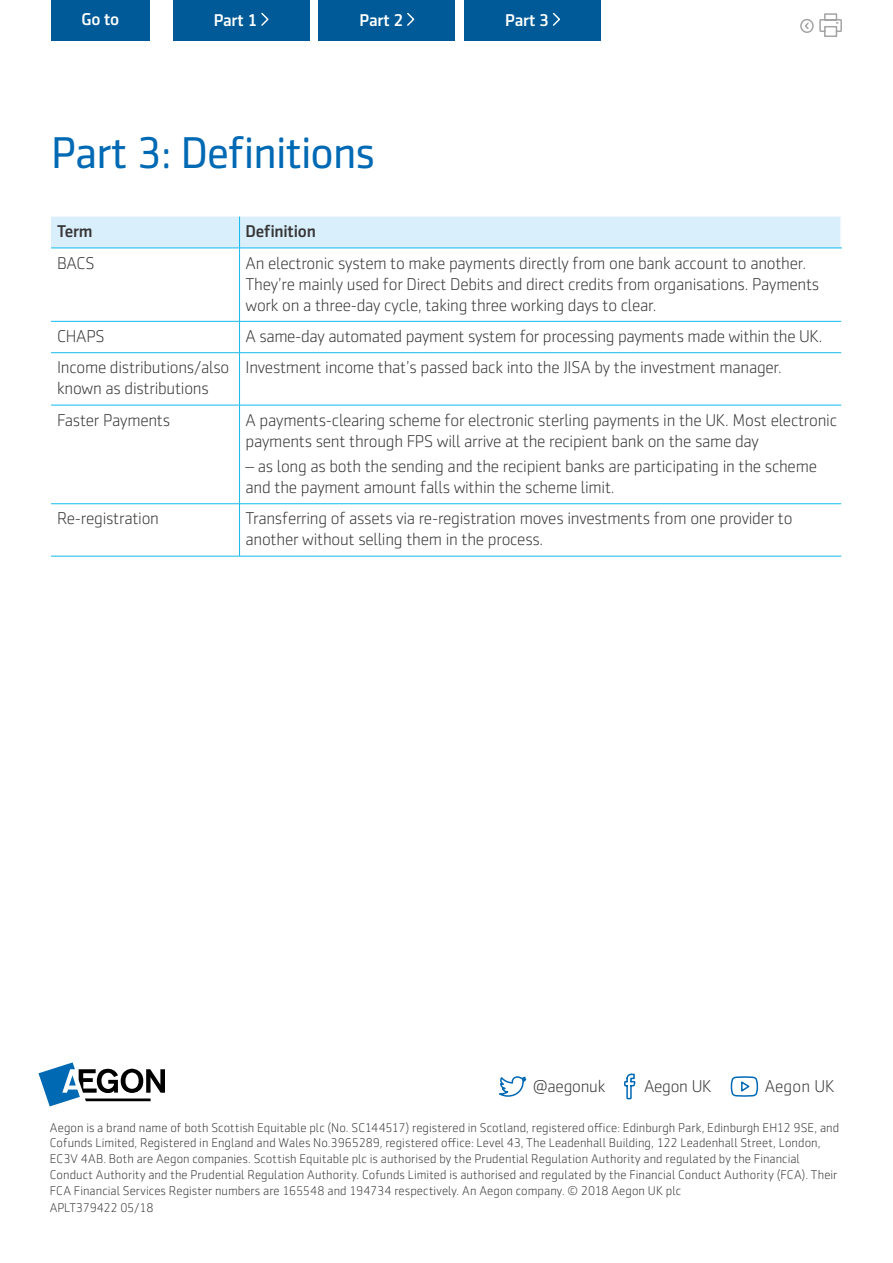
<style>
.page{position:relative;width:893px;height:1263px;background:#fff}
.page>*{position:absolute;margin:0;border:0;box-sizing:border-box;transform-origin:0 0}
.t1{font:45px "Sentico Sans DT";letter-spacing:-.02em;color:#0069b4}
.t2{font:300 17.25px/21px "Sentico Sans DT";letter-spacing:-.015em;color:#373636}
.t3{font:500 17.25px "Sentico Sans DT";letter-spacing:-.015em;color:#fff}
.t4{font:500 17.25px "Sentico Sans DT";letter-spacing:-.015em;color:#373636}
.t5{font:300 12.75px/15.8px "Sentico Sans DT";letter-spacing:.005em;color:#373636}
.t6{font:300 12.75px "Sentico Sans DT";letter-spacing:-.015em;color:#373636}
</style>
<div class="page">
<svg style="left:800px;top:13px;width:42px;height:24px"></svg>
<div style="left:51px;top:217px;width:789px;height:31px;background:#daeffc"></div>
<hr style="left:239px;top:217px;width:1px;height:31px;background:#13baed">
<hr style="left:239px;top:248px;width:1px;height:73px;background:#13baed">
<hr style="left:51px;top:321px;width:189px;height:1px;background:#13baed">
<hr style="left:240px;top:321px;width:601px;height:1px;background:#13baed">
<hr style="left:239px;top:321px;width:1px;height:31px;background:#13baed">
<hr style="left:51px;top:352px;width:189px;height:1px;background:#13baed">
<hr style="left:240px;top:352px;width:601px;height:1px;background:#13baed">
<hr style="left:239px;top:353px;width:1px;height:52px;background:#13baed">
<hr style="left:51px;top:405px;width:189px;height:1px;background:#13baed">
<hr style="left:240px;top:405px;width:601px;height:1px;background:#13baed">
<hr style="left:239px;top:405px;width:1px;height:99px;background:#13baed">
<hr style="left:239px;top:504px;width:1px;height:52px;background:#13baed">
<hr style="left:51px;top:503px;width:189px;height:1px;background:#13baed">
<hr style="left:240px;top:503px;width:601px;height:1px;background:#13baed">
<hr style="left:51px;top:556px;width:189px;height:1px;background:#13baed">
<hr style="left:240px;top:556px;width:601px;height:1px;background:#13baed">
<hr style="left:51px;top:248px;width:189px;height:1px;background:#13baed">
<hr style="left:240px;top:248px;width:602px;height:1px;background:#13baed">
<svg style="left:624px;top:1073px;width:12px;height:27px"></svg>
<svg style="left:730px;top:1076px;width:29px;height:21px"></svg>
<svg style="left:499px;top:1076px;width:28px;height:21px"></svg>
<svg style="left:38px;top:1062px;width:127px;height:44px"></svg>
<div style="left:51px;top:0;width:99px;height:40px;background:#005a97"></div>
<div style="left:319px;top:0;width:136px;height:40px;background:#005a97"></div>
<svg style="left:407px;top:12px;width:8px;height:14px"></svg>
<div style="left:465px;top:0;width:136px;height:40px;background:#005a97"></div>
<svg style="left:552px;top:12px;width:8px;height:14px"></svg>
<div style="left:173px;top:0;width:136px;height:40px;background:#005a97"></div>
<svg style="left:261px;top:12px;width:8px;height:14px"></svg>
<p class="t3" style="left:81px;top:12px;width:39px">Go to</p>
<p class="t3" style="left:214px;top:12px;width:45px">Part 1</p>
<p class="t3" style="left:359px;top:12px;width:45px">Part 2</p>
<p class="t3" style="left:505px;top:12px;width:45px">Part 3</p>
<h1 class="t1" style="left:51px;top:133px;width:326px">Part 3: Deinitions</h1>
<p class="t4" style="left:57px;top:224px;width:37px">Term</p>
<p class="t4" style="left:246px;top:224px;width:72px">Definition</p>
<p class="t2" style="left:57px;top:253px;width:39px">BACS</p>
<p class="t2" style="left:246px;top:253px;width:575px">An electronic system to make payments directly from one bank account to another.<br>They’re mainly used for Direct Debits and direct credits from organisations. Payments work on a three-day cycle, taking three working days to clear.</p>
<p class="t2" style="left:57px;top:327px;width:49px">CHAPS</p>
<p class="t2" style="left:246px;top:327px;width:578px">A same-day automated payment system for processing payments made within the UK.</p>
<p class="t2" style="left:57px;top:358px;width:174px">Income distributions/also known as distributions</p>
<p class="t2" style="left:246px;top:358px;width:538px">Investment income that’s passed back into the JISA by the investment manager.</p>
<p class="t2" style="left:57px;top:410px;width:115px">Faster Payments</p>
<p class="t2" style="left:246px;top:410px;width:593px">A payments-clearing scheme for electronic sterling payments in the UK. Most electronic payments sent through FPS will arrive at the recipient bank on the same day</p>
<p class="t2" style="left:246px;top:457px;width:573px">– as long as both the sending and the recipient banks are participating in the scheme and the payment amount falls within the scheme limit.</p>
<p class="t2" style="left:57px;top:509px;width:103px">Re-registration</p>
<p class="t2" style="left:246px;top:509px;width:548px">Transferring of assets via re-registration moves investments from one provider to another without selling them in the process.</p>
<p class="t2" style="left:533px;top:1077px;width:74px">@aegonuk</p>
<p class="t2" style="left:644px;top:1077px;width:69px">Aegon UK</p>
<p class="t2" style="left:765px;top:1077px;width:72px">Aegon UK</p>
<p class="t5" style="left:50px;top:1120px;width:791px">Aegon is a brand name of both Scottish Equitable plc (No. SC144517) registered in Scotland, registered oice: Edinburgh Park, Edinburgh EH12 9SE, and Cofunds Limited, Registered in England and Wales No.3965289, registered oice: Level 43, The Leadenhall Building, 122 Leadenhall Street, London, EC3V 4AB. Both are Aegon companies. Scottish Equitable plc is authorised by the Prudential Regulation Authority and regulated by the Financial Conduct Authority and the Prudential Regulation Authority. Cofunds Limited is authorised and regulated by the Financial Conduct Authority (FCA). Their FCA Financial Services Register numbers are 165548 and 194734 respectively. An Aegon company. © 2018 Aegon UK plc</p>
<p class="t6" style="left:50px;top:1202px;width:105px">APLT379422 05/18</p>
</div>
